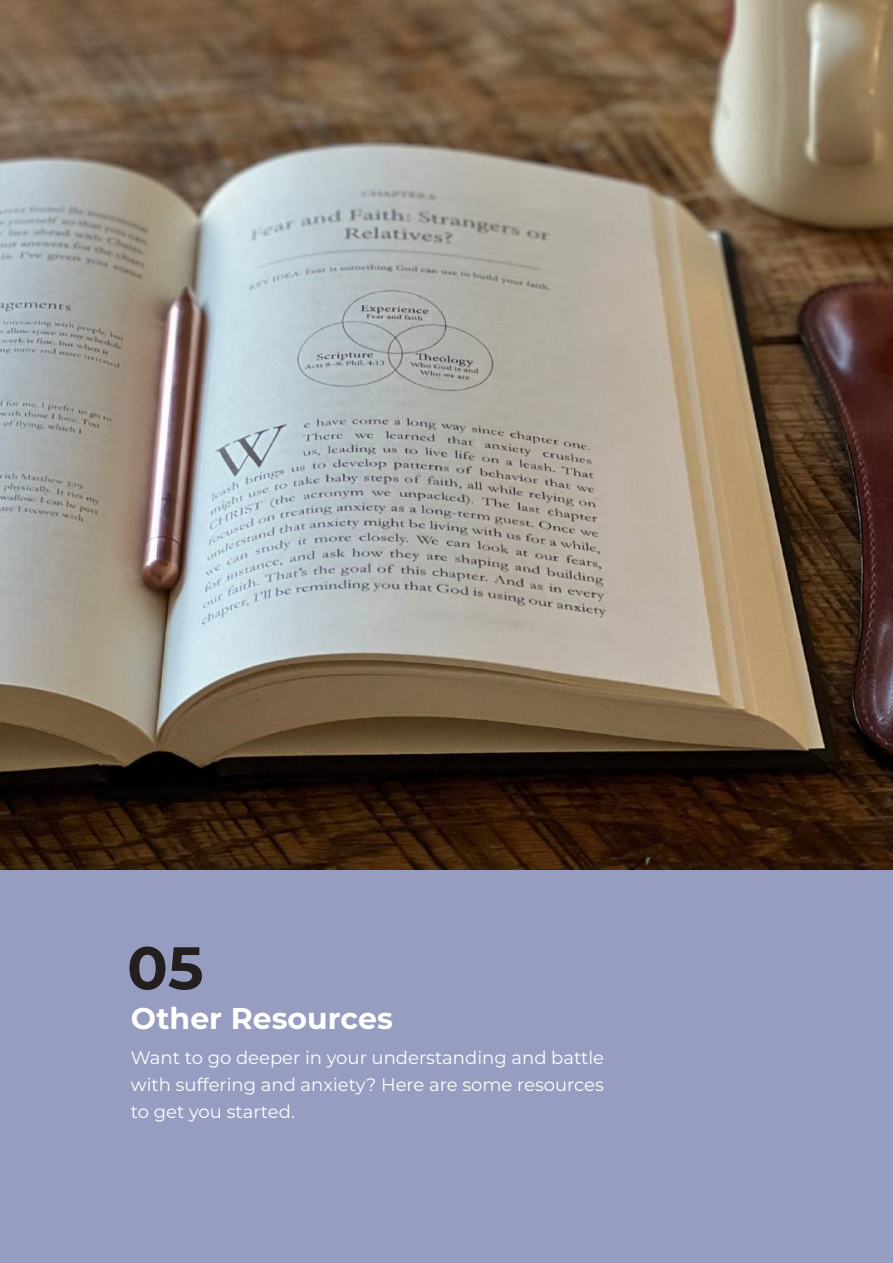
<style>
.page{position:relative;width:893px;height:1263px;background:#fff}
.page>*{position:absolute;margin:0;border:0;box-sizing:border-box;transform-origin:0 0}
.t1{font:700 60px "Montserrat";color:#241f1f}
.t2{font:700 30px "Montserrat";color:#fff}
.t3{font:18px/27px "Montserrat";color:#fff;text-align:justify}
</style>
<div class="page">
<img style="left:0;top:0;width:893px;height:870px">
<div style="left:0;top:870px;width:893px;height:393px;background:#979cc1"></div>
<h1 class="t1" style="left:127px;top:925px;width:78px">05</h1>
<h2 class="t2" style="left:131px;top:997px;width:263px">Other Resources</h2>
<p class="t3" style="left:131px;top:1043px;width:475px">Want to go deeper in your understanding and battle with suffering and anxiety? Here are some resources to get you started.</p>
</div>
